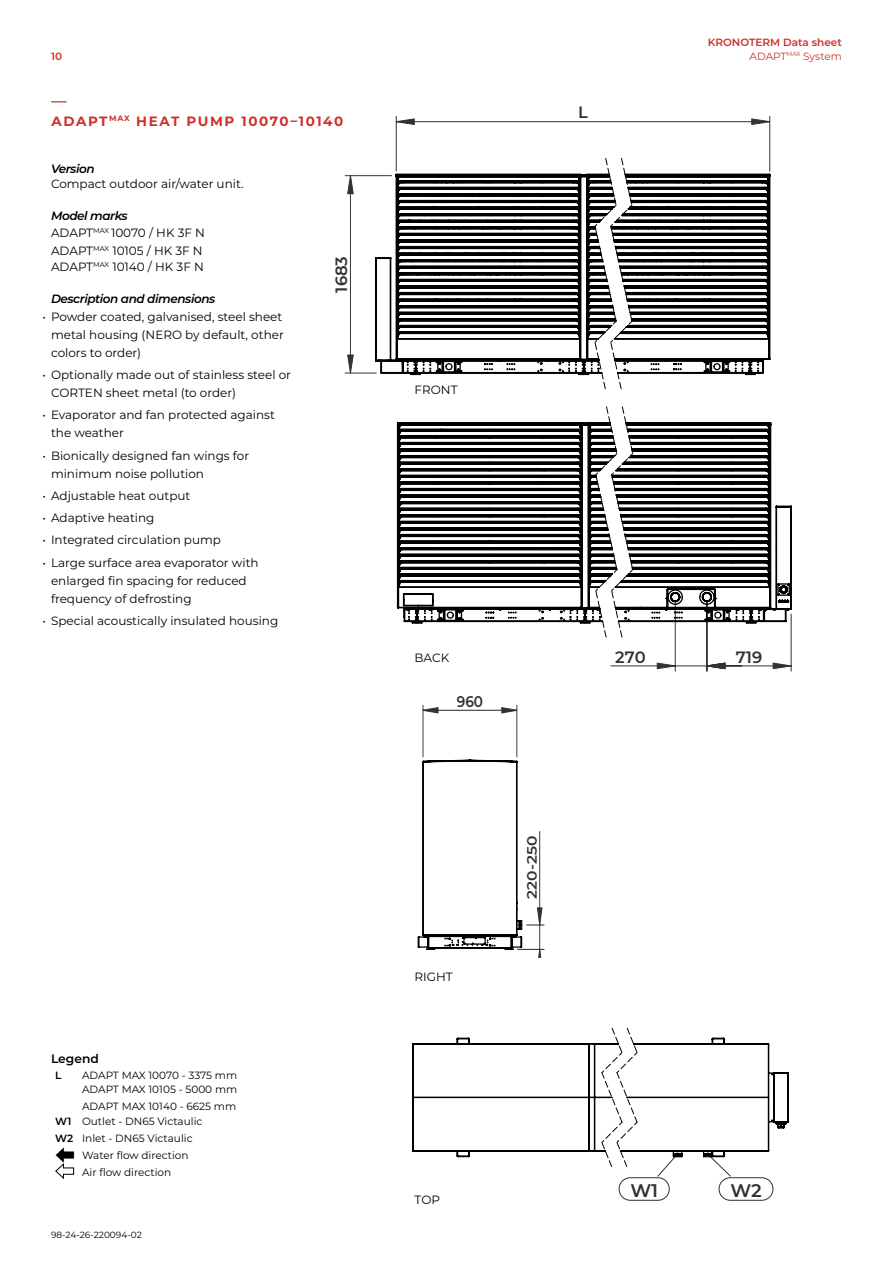
<style>
.page{position:relative;width:893px;height:1263px;background:#fff}
.page>*{position:absolute;margin:0;border:0;box-sizing:border-box;transform-origin:0 0}
.t1{font:600 18.15px "Montserrat";color:#323232}
.t2{font:600 16.35px "Montserrat";color:#323232}
.t3{font:600 15.45px "Montserrat";color:#323232;scale:.88 1}
.t4{font:600 15px "Montserrat";color:#d0302a}
.t5{font:600 13.65px "Montserrat";color:#323232;scale:1.13 1}
.t6{font:700 13.5px "Montserrat";letter-spacing:.12em;color:#d0302a}
.t7{font:600 12.3px "Montserrat";color:#000}
.t8{font:12px/18px "Montserrat";color:#000}
.t9{font:italic 600 12px "Montserrat";letter-spacing:-.035em;color:#000}
.t10{font:10.5px/17px "Montserrat";color:#000}
.t11{font:600 10.5px/13.5px "Montserrat";color:#d0302a;text-align:right}
.t12{font:600 10.5px "Montserrat";color:#000}
.t13{font:9px "Montserrat";color:#000}
.s1{font-weight:600;font-style:italic}
.s2{font-weight:600}
.s3{font-weight:400}
</style>
<div class="page">
<img style="left:55px;top:1147px;width:19px;height:15px">
<svg style="left:55px;top:1162px;width:19px;height:17px"></svg>
<svg style="left:602px;top:158px;width:24px;height:231px"></svg>
<hr style="left:396px;top:116px;width:1px;height:55px;background:#323232">
<hr style="left:769px;top:116px;width:1px;height:55px;background:#323232">
<hr style="left:602px;top:730px;width:65px;height:1px;background:#323232">
<hr style="left:667px;top:730px;width:31px;height:1px;background:#323232">
<hr style="left:698px;top:730px;width:85px;height:1px;background:#323232">
<hr style="left:345px;top:373px;width:31px;height:1px;background:#323232">
<hr style="left:345px;top:175px;width:46px;height:1px;background:#323232">
<svg style="left:396px;top:119px;width:374px;height:5px"></svg>
<svg style="left:347px;top:175px;width:7px;height:199px"></svg>
<svg style="left:374px;top:173px;width:397px;height:203px"></svg>
<svg style="left:608px;top:1027px;width:166px;height:174px"></svg>
<svg style="left:412px;top:1037px;width:377px;height:121px"></svg>
<hr style="left:423px;top:705px;width:1px;height:52px;background:#323232">
<hr style="left:516px;top:705px;width:1px;height:52px;background:#323232">
<svg style="left:422px;top:707px;width:96px;height:7px"></svg>
<svg style="left:417px;top:759px;width:128px;height:198px"></svg>
<hr style="left:405px;top:389px;width:373px;height:1px;background:#323232">
<hr style="left:315px;top:597px;width:1px;height:58px;background:#323232">
<svg style="left:602px;top:406px;width:190px;height:266px"></svg>
<svg style="left:396px;top:421px;width:396px;height:203px"></svg>
<p class="t11" style="left:51px;top:49px;width:13px">10</p>
<p class="t4" style="left:52px;top:90px;width:16px">—</p>
<p class="t6" style="left:52px;top:111px;width:293px">ADAPT<sup>MAX</sup> HEAT PUMP 10070–10140</p>
<p class="t9" style="left:51px;top:160px;width:45px">Version</p>
<p class="t8" style="left:51px;top:175px;width:194px">Compact outdoor air/water unit.</p>
<p class="t8" style="left:51px;top:206px;width:155px;line-height:17.1px"><span class="s1">Model marks<br></span>ADAPT<sup>MAX</sup> 10070 / HK 3F N<br>ADAPT<sup>MAX</sup> 10105 / HK 3F N<br>ADAPT<sup>MAX</sup> 10140 / HK 3F N</p>
<p class="t9" style="left:51px;top:290px;width:166px">Description and dimensions</p>
<p class="t8" style="left:51px;top:307px;width:234px;text-align:justify;text-indent:-9px">• Powder coated, galvanised, steel sheet metal housing (NERO by default, other colors to order)</p>
<p class="t8" style="left:51px;top:365px;width:242px;text-indent:-9px">• Optionally made out of stainless steel or<br>CORTEN sheet metal (to order)</p>
<p class="t8" style="left:51px;top:406px;width:225px;text-indent:-9px">• Evaporator and fan protected against the weather</p>
<p class="t8" style="left:51px;top:446px;width:200px;text-indent:-9px">• Bionically designed fan wings for minimum noise pollution</p>
<p class="t8" style="left:43px;top:486px;width:149px">• Adjustable heat output</p>
<p class="t8" style="left:43px;top:508px;width:113px">• Adaptive heating</p>
<p class="t8" style="left:43px;top:531px;width:180px">• Integrated circulation pump</p>
<p class="t8" style="left:51px;top:553px;width:209px;text-indent:-9px">• Large surface area evaporator with enlarged fin spacing for reduced frequency of defrosting</p>
<p class="t8" style="left:43px;top:611px;width:237px">• Special acoustically insulated housing</p>
<h2 class="t2" style="left:330px;top:293px;width:38px;rotate:-90deg">1683</h2>
<p class="t7" style="left:51px;top:1050px;width:49px">Legend</p>
<p class="t12" style="left:55px;top:1068px;width:8px">L</p>
<p class="t10" style="left:82px;top:1068px;width:157px;line-height:14.4px">ADAPT MAX 10070 - 3375 mm<br>ADAPT MAX 10105 - 5000 mm</p>
<p class="t10" style="left:55px;top:1098px;width:182px;line-height:15px;text-indent:27px">ADAPT MAX 10140 - 6625 mm<br><span class="s2">W1</span> Outlet - DN65 Victaulic</p>
<p class="t10" style="left:82px;top:1129px;width:112px;text-indent:-27px"><span class="s2">W2</span> Inlet - DN65 Victaulic<br>Water flow direction<br>Air flow direction</p>
<p class="t13" style="left:51px;top:1228px;width:92px">98-24-26-220094-02</p>
<h2 class="t2" style="left:578px;top:101px;width:11px">L</h2>
<p class="t11" style="left:708px;top:35px;width:136px">KRONOTERM Data sheet<br><span class="s3">ADAPT</span><sup>MAX</sup> <span class="s3">System</span></p>
<p class="t8" style="left:415px;top:380px;width:44px">FRONT</p>
<p class="t8" style="left:415px;top:648px;width:36px">BACK</p>
<p class="t3" style="left:457px;top:691px;width:31px">960</p>
<p class="t8" style="left:415px;top:967px;width:40px">RIGHT</p>
<p class="t5" style="left:522px;top:899px;width:57px;rotate:-90deg">220-250</p>
<h2 class="t2" style="left:615px;top:645px;width:32px">270</h2>
<h2 class="t2" style="left:736px;top:645px;width:28px">719</h2>
<p class="t8" style="left:415px;top:1191px;width:27px">TOP</p>
<h1 class="t1" style="left:630px;top:1178px;width:29px">W1</h1>
<h1 class="t1" style="left:730px;top:1178px;width:33px">W2</h1>
</div>
